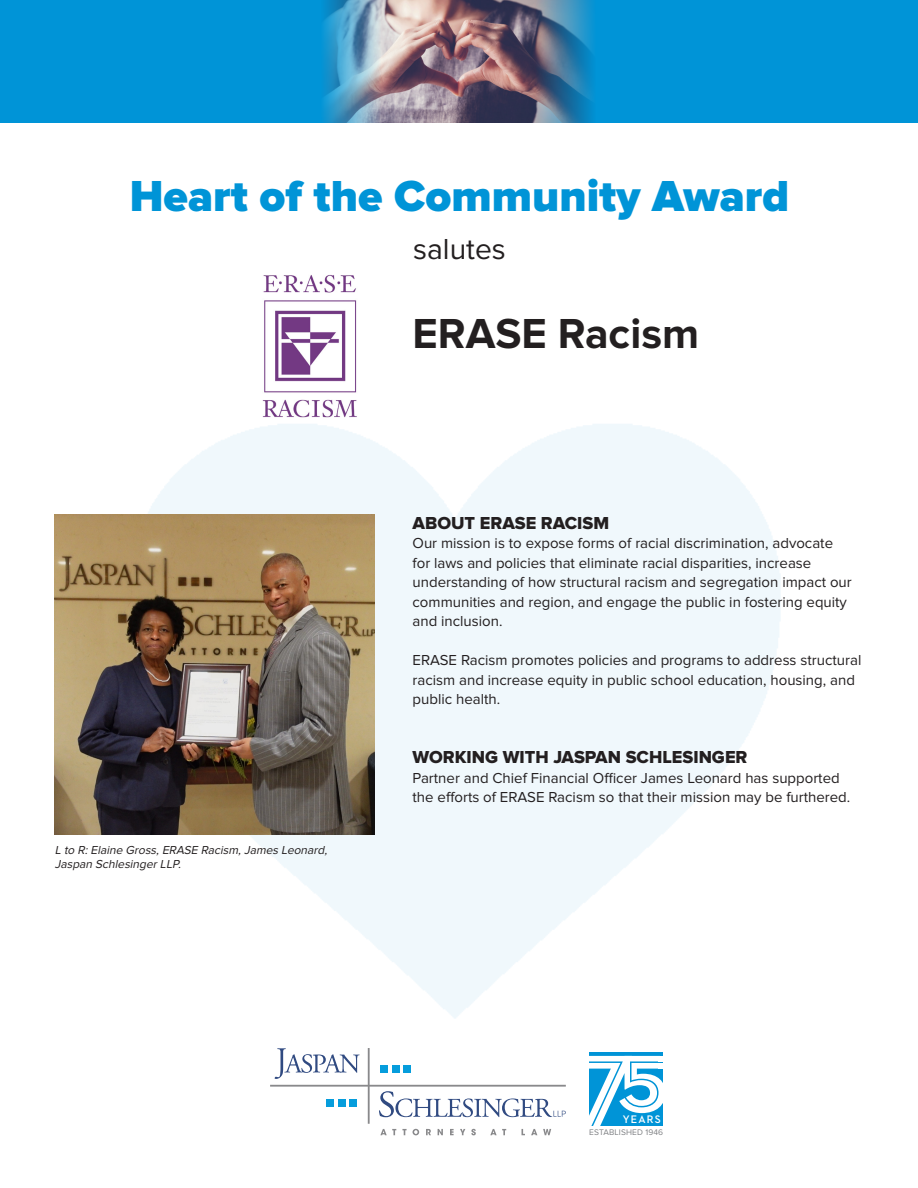
<style>
.page{position:relative;width:918px;height:1188px;background:#fff}
.page>*{position:absolute;margin:0;border:0;box-sizing:border-box;transform-origin:0 0}
.t1{font:900 45px "Proxima Nova";color:#0094d7}
.t2{font:700 43.5px "Proxima Nova";color:#231f20}
.t3{font:30px "Proxima Nova";color:#231f20}
.t4{font:18px "Proxima Nova Extrabld";color:#231f20}
.t5{font:15px/19.5px "Proxima Nova";color:#231f20}
.t6{font:italic 12px/14.4px "Proxima Nova";color:#231f20}
.t7{font:700 11.1px "Neutraface 2 Display";letter-spacing:.11em;color:#fff}
.t8{font:8.4px "Proxima Nova";letter-spacing:.015em;color:#808285}
</style>
<div class="page">
<svg style="left:270px;top:1048px;width:296px;height:87px"></svg>
<div style="left:590px;top:1052px;width:73px;height:74px;background:linear-gradient(to right,#0094d7,#0094d7)"></div>
<svg style="left:589px;top:1056px;width:74px;height:70px"></svg>
<div style="left:658px;top:1063px;width:12px;height:6px;background:#fff"></div>
<div style="left:658px;top:1056px;width:12px;height:5px;background:#fff"></div>
<img style="left:55px;top:514px;width:320px;height:321px">
<img style="left:262px;top:275px;width:95px;height:143px">
<img style="left:395px;top:0;width:126px;height:123px">
<svg style="left:0;top:0;width:395px;height:123px;background:#1596d2"></svg>
<svg style="left:521px;top:0;width:397px;height:123px;background:#0c8dca"></svg>
<p class="t1" style="left:130px;top:170px;width:661px">Heart of the Community Award</p>
<p class="t3" style="left:413px;top:232px;width:94px">salutes</p>
<p class="t2" style="left:413px;top:308px;width:288px">ERASE Racism</p>
<p class="t4" style="left:413px;top:512px;width:198px">ABOUT ERASE RACISM</p>
<p class="t5" style="left:413px;top:534px;width:441px">Our mission is to expose forms of racial discrimination, advocate for laws and policies that eliminate racial disparities, increase understanding of how structural racism and segregation impact our communities and region, and engage the public in fostering equity and inclusion.</p>
<p class="t5" style="left:413px;top:651px;width:450px">ERASE Racism promotes policies and programs to address structural racism and increase equity in public school education, housing, and public health.</p>
<p class="t6" style="left:55px;top:843px;width:277px">L to R:Elaine Gross,ERASE Racism,James Leonard,<br>Jaspan SchlesingerLLP.</p>
<p class="t4" style="left:413px;top:747px;width:336px">WORKING WITH JASPAN SCHLESINGER</p>
<p class="t5" style="left:413px;top:768px;width:439px">Partner and Chief Financial Officer James Leonard has supported the efforts of ERASE Racism so that their mission may be furthered.</p>
<p class="t7" style="left:623px;top:1113px;width:39px">YEARS</p>
<p class="t8" style="left:589px;top:1127px;width:76px">ESTABLISHED 1946</p>
</div>
